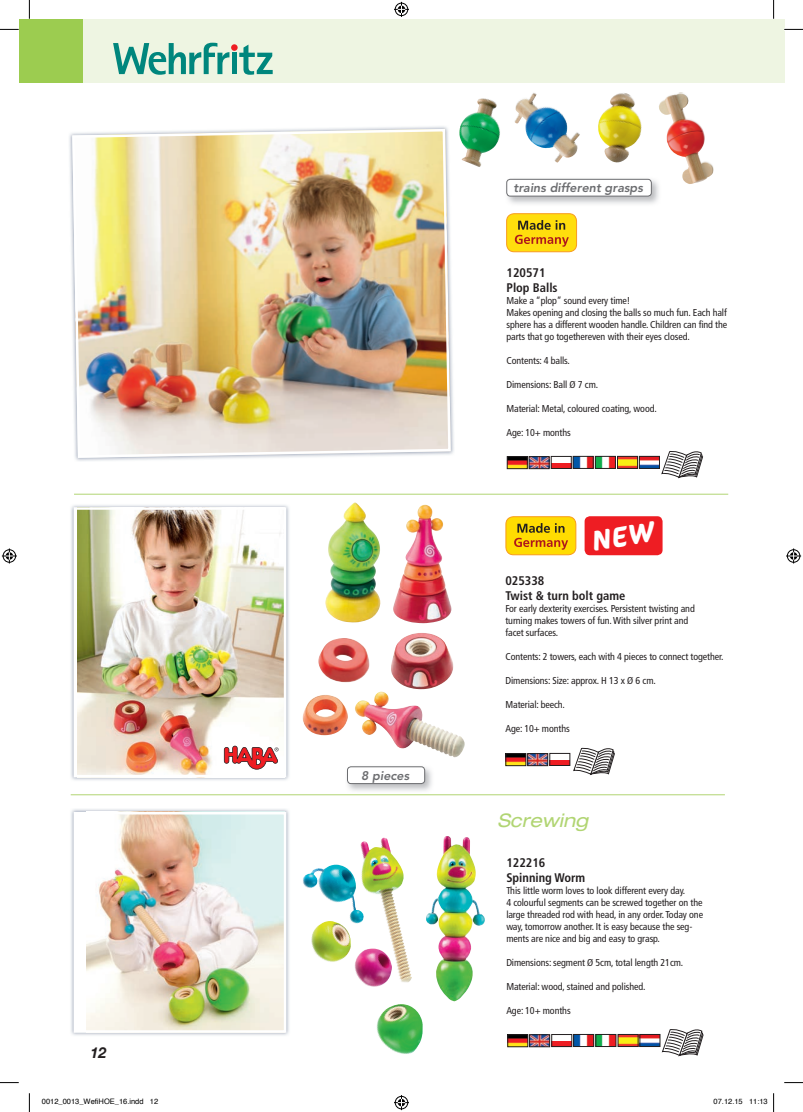
<style>
.page{position:relative;width:803px;height:1112px;background:#fff}
.page>*{position:absolute;margin:0;border:0;box-sizing:border-box;transform-origin:0 0}
.t1{font:italic expanded 18.75px "Helvetica Neue LT";color:#b1d573}
.t2{font:italic 700 15px "Helvetica Neue";color:#231f20;scale:.95 1}
.t3{font:700 condensed 12.5px/15px "Frutiger";color:#231f20}
.t4{font:italic 800 12.5px "Avenir LT";color:#6c6d70}
.t5{font:condensed 10px/12px "Frutiger";letter-spacing:-.01em;color:#231f20}
.t6{font:7.5px "Helvetica";color:#000}
</style>
<div class="page">
<div style="left:19px;top:19px;width:765px;height:64px;background:#eef5e2"></div>
<div style="left:19px;top:19px;width:64px;height:64px;background:#9ccc50"></div>
<svg style="left:113px;top:43px;width:116px;height:32px"></svg>
<div style="left:231px;top:44px;width:7px;height:7px;background:#ee1d23;border-radius:50%"></div>
<div style="left:232px;top:53px;width:5px;height:21px;background:#00867d"></div>
<svg style="left:239px;top:45px;width:34px;height:30px"></svg>
<img style="left:71px;top:505px;width:218px;height:275px">
<img style="left:77px;top:510px;width:206px;height:264px">
<div style="left:74px;top:507px;width:212px;height:270px;border:2px solid #fff"></div>
<img style="left:69px;top:126px;width:385px;height:335px">
<img style="left:72px;top:129px;width:379px;height:328px">
<div style="left:72px;top:129px;width:379px;height:328px;border:2px solid #fff;border-radius:6px"></div>
<img style="left:659px;top:92px;width:55px;height:92px">
<img style="left:514px;top:93px;width:66px;height:70px">
<img style="left:598px;top:93px;width:44px;height:70px">
<img style="left:459px;top:98px;width:41px;height:69px">
<div style="left:507px;top:214px;width:69px;height:38px;background:#ffde0d;border-radius:8px"></div>
<div style="left:506px;top:213px;width:71px;height:39px;border:1px solid #f89c20;border-radius:8px"></div>
<svg style="left:515px;top:220px;width:54px;height:27px"></svg>
<div style="left:551px;top:462px;width:20px;height:6px;background:#ee1d23"></div>
<div style="left:551px;top:456px;width:21px;height:12px;border:1px solid #231f20"></div>
<svg style="left:661px;top:451px;width:42px;height:26px"></svg>
<img style="left:509px;top:458px;width:17px;height:9px">
<div style="left:507px;top:456px;width:21px;height:13px;border:1px solid #231f20"></div>
<img style="left:531px;top:458px;width:16px;height:9px">
<div style="left:529px;top:456px;width:20px;height:13px;border:1px solid #231f20"></div>
<img style="left:575px;top:458px;width:16px;height:8px">
<div style="left:573px;top:456px;width:20px;height:12px;border:1px solid #231f20"></div>
<img style="left:641px;top:458px;width:17px;height:8px">
<div style="left:639px;top:456px;width:21px;height:12px;border:1px solid #231f20"></div>
<img style="left:619px;top:458px;width:17px;height:8px">
<div style="left:617px;top:456px;width:21px;height:12px;border:1px solid #231f20"></div>
<img style="left:597px;top:458px;width:17px;height:8px">
<div style="left:595px;top:456px;width:21px;height:12px;border:1px solid #231f20"></div>
<div style="left:550px;top:759px;width:20px;height:6px;background:#ee1d23"></div>
<div style="left:549px;top:752px;width:21px;height:13px;border:1px solid #231f20"></div>
<svg style="left:573px;top:747px;width:42px;height:27px"></svg>
<img style="left:507px;top:755px;width:17px;height:8px">
<div style="left:505px;top:753px;width:21px;height:12px;border:1px solid #231f20"></div>
<img style="left:529px;top:755px;width:17px;height:8px">
<div style="left:527px;top:753px;width:21px;height:12px;border:1px solid #231f20"></div>
<img style="left:506px;top:177px;width:155px;height:27px">
<div style="left:507px;top:179px;width:144px;height:17px;background:#fff;border-radius:4px"></div>
<div style="left:506px;top:179px;width:146px;height:17px;border:1px solid #6c6d70;border-radius:4px"></div>
<img style="left:347px;top:766px;width:85px;height:25px">
<div style="left:347px;top:766px;width:78px;height:17px;background:#fff;border-radius:4px"></div>
<div style="left:347px;top:766px;width:78px;height:17px;border:1px solid #6c6d70;border-radius:4px"></div>
<div style="left:552px;top:1040px;width:20px;height:6px;background:#ee1d23"></div>
<div style="left:551px;top:1033px;width:21px;height:13px;border:1px solid #231f20"></div>
<svg style="left:662px;top:1029px;width:41px;height:26px"></svg>
<img style="left:509px;top:1034px;width:39px;height:12px">
<div style="left:507px;top:1034px;width:21px;height:12px;border:1px solid #231f20"></div>
<div style="left:529px;top:1034px;width:21px;height:12px;border:1px solid #231f20"></div>
<img style="left:575px;top:1035px;width:17px;height:9px">
<div style="left:573px;top:1033px;width:21px;height:13px;border:1px solid #231f20"></div>
<img style="left:641px;top:1035px;width:17px;height:9px">
<div style="left:639px;top:1033px;width:21px;height:13px;border:1px solid #231f20"></div>
<img style="left:620px;top:1035px;width:16px;height:9px">
<div style="left:618px;top:1033px;width:20px;height:13px;border:1px solid #231f20"></div>
<img style="left:597px;top:1035px;width:17px;height:9px">
<div style="left:595px;top:1033px;width:21px;height:13px;border:1px solid #231f20"></div>
<img style="left:71px;top:809px;width:218px;height:227px">
<div style="left:75px;top:813px;width:210px;height:218px;background:#fff"></div>
<img style="left:87px;top:814px;width:196px;height:215px">
<div style="left:74px;top:811px;width:212px;height:221px;border:2px solid #fff"></div>
<img style="left:426px;top:836px;width:59px;height:165px">
<img style="left:359px;top:840px;width:53px;height:142px">
<img style="left:393px;top:504px;width:58px;height:119px">
<img style="left:325px;top:502px;width:55px;height:120px">
<img style="left:391px;top:633px;width:62px;height:56px">
<img style="left:355px;top:691px;width:110px;height:66px">
<img style="left:318px;top:638px;width:52px;height:44px">
<img style="left:303px;top:695px;width:45px;height:40px">
<svg style="left:224px;top:745px;width:55px;height:24px"></svg>
<div style="left:584px;top:516px;width:78px;height:39px;background:#ee1d23;border-radius:5px"></div>
<div style="left:506px;top:516px;width:70px;height:38px;background:#ffdc01;border-radius:8px"></div>
<div style="left:505px;top:516px;width:71px;height:39px;border:1px solid #f89c1c;border-radius:8px"></div>
<svg style="left:514px;top:523px;width:54px;height:26px"></svg>
<hr style="left:71px;top:794px;width:654px;height:1px;background:#b1d573">
<hr style="left:74px;top:493px;width:654px;height:1px;background:#b1d573">
<svg style="left:0;top:29px;width:19px;height:1px"></svg>
<svg style="left:784px;top:29px;width:19px;height:1px"></svg>
<svg style="left:29px;top:0;width:1px;height:19px"></svg>
<svg style="left:29px;top:1093px;width:1px;height:18px"></svg>
<svg style="left:773px;top:0;width:1px;height:19px"></svg>
<svg style="left:394px;top:2px;width:15px;height:15px"></svg>
<div style="left:394px;top:1094px;width:15px;height:16px;border:3px solid #fff;border-radius:50%"></div>
<svg style="left:394px;top:1094px;width:15px;height:15px"></svg>
<svg style="left:2px;top:548px;width:15px;height:15px"></svg>
<svg style="left:786px;top:548px;width:15px;height:15px"></svg>
<svg style="left:773px;top:1093px;width:1px;height:18px"></svg>
<p class="t4" style="left:514px;top:180px;width:131px">trains different grasps</p>
<p class="t3" style="left:506px;top:265px;width:53px">120571<br>Plop Balls</p>
<p class="t5" style="left:506px;top:295px;width:222px">Make a “plop” sound every time!<br>Makes opening and closing the balls so much fun. Each half sphere has a different wooden handle. Children can find the parts that go togethereven with their eyes closed.</p>
<p class="t5" style="left:506px;top:355px;width:65px">Contents: 4 balls.</p>
<p class="t5" style="left:506px;top:379px;width:93px">Dimensions: Ball Ø 7 cm.</p>
<p class="t5" style="left:506px;top:403px;width:152px">Material: Metal, coloured coating, wood.</p>
<p class="t5" style="left:506px;top:427px;width:66px">Age: 10+ months</p>
<p class="t2" style="left:91px;top:1040px;width:18px">12</p>
<p class="t4" style="left:361px;top:767px;width:50px">8 pieces</p>
<p class="t3" style="left:505px;top:573px;width:121px">025338<br>Twist &amp; turn bolt game</p>
<p class="t5" style="left:505px;top:602px;width:191px">For early dexterity exercises. Persistent twisting and turning makes towers of fun. With silver print and facet surfaces.</p>
<p class="t5" style="left:505px;top:650px;width:219px">Contents: 2 towers, each with 4 pieces to connect together.</p>
<p class="t5" style="left:505px;top:674px;width:152px">Dimensions: Size: approx. H 13 x Ø 6 cm.</p>
<p class="t5" style="left:505px;top:698px;width:61px">Material: beech.</p>
<p class="t5" style="left:505px;top:722px;width:66px">Age: 10+ months</p>
<p class="t1" style="left:497px;top:808px;width:92px">Screwing</p>
<p class="t3" style="left:506px;top:855px;width:80px">122216<br>Spinning Worm</p>
<p class="t5" style="left:506px;top:884px;width:198px">This little worm loves to look different every day.<br>4 colourful segments can be screwed together on the large threaded rod with head, in any order. Today one way, tomorrow another. It is easy because the seg&shy;ments are nice and big and easy to grasp.</p>
<p class="t5" style="left:506px;top:956px;width:178px">Dimensions: segment Ø 5cm, total length 21cm.</p>
<p class="t5" style="left:506px;top:980px;width:141px">Material: wood, stained and polished.</p>
<p class="t5" style="left:506px;top:1004px;width:66px">Age: 10+ months</p>
<p class="t6" style="left:42px;top:1095px;width:118px">0012_0013_WefiHOE_16.indd 12</p>
<p class="t6" style="left:713px;top:1095px;width:56px">07.12.15 11:13</p>
</div>
